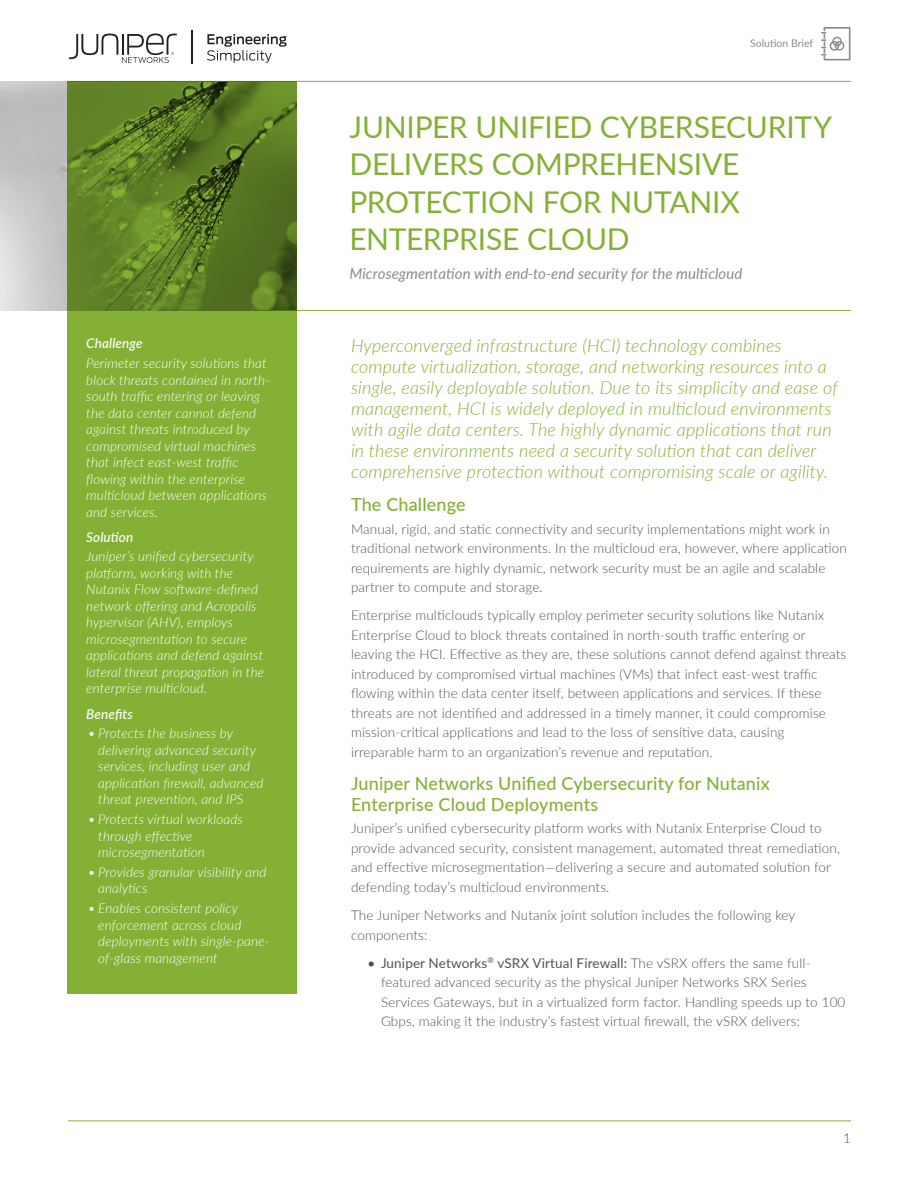
<style>
.page{position:relative;width:918px;height:1188px;background:#fff}
.page>*{position:absolute;margin:0;border:0;box-sizing:border-box;transform-origin:0 0}
.t1{font:30px/37.5px "Lato";letter-spacing:-.005em;color:#84b135}
.Intro_Paragraph{font:italic 300 18px/21px "Lato";letter-spacing:.01em;color:#84b135}
.t2{font:500 18px/21px "Lato";letter-spacing:.01em;color:#84b135}
.Subtitle{font:italic 15px "Lato";letter-spacing:.005em;color:#898d90}
.t3{font:300 13.5px/19.5px "Lato";letter-spacing:.01em;color:#4d525a}
.Sidebar_text{font:italic 300 13.5px/16.5px "Lato";letter-spacing:.01em;color:#fff}
.Sidebar_head{font:italic 500 13.5px "Lato";letter-spacing:.01em;color:#fff}
.t4{font:10.5px "Lato";color:#898d90}
.s1{font-weight:400}
</style>
<div class="page">
<img style="left:0;top:82px;width:68px;height:229px">
<hr style="left:68px;top:81px;width:783px;height:1px;background:#84b135">
<hr style="left:257px;top:310px;width:594px;height:1px;background:#84b135">
<svg style="left:68px;top:81px;width:229px;height:913px;background:#79a330"></svg>
<hr style="left:68px;top:1120px;width:783px;height:1px;background:#84b135">
<svg style="left:207px;top:34px;width:80px;height:29px"></svg>
<svg style="left:69px;top:34px;width:108px;height:29px"></svg>
<hr style="left:191px;top:30px;width:2px;height:34px;background:#231f20">
<svg style="left:821px;top:27px;width:29px;height:33px"></svg>
<p class="Sidebar_head" style="left:86px;top:334px;width:58px">Challenge</p>
<p class="Sidebar_text" style="left:86px;top:355px;width:185px">Perimeter security solutions that block threats contained in north&shy;south traffic entering or leaving the data center cannot defend against threats introduced by compromised virtual machines that infect east-west traffic flowing within the enterprise multicloud between applications and services.</p>
<p class="Sidebar_head" style="left:86px;top:527px;width:48px">Solution</p>
<p class="Sidebar_text" style="left:86px;top:548px;width:179px">Juniper’s unified cybersecurity platform, working with the<br>Nutanix Flow software-defined network offering and Acropolis hypervisor (AHV), employs microsegmentation to secure applications and defend against lateral threat propagation in the enterprise multicloud.</p>
<p class="Sidebar_head" style="left:86px;top:704px;width:48px">Benefits</p>
<p class="Sidebar_text" style="left:98px;top:725px;width:167px;text-indent:-11px">• Protects the business by delivering advanced security services, including user and application firewall, advanced threat prevention, and IPS</p>
<p class="Sidebar_text" style="left:98px;top:811px;width:146px;text-indent:-11px">• Protects virtual workloads through effective microsegmentation</p>
<p class="Sidebar_text" style="left:98px;top:863px;width:170px;text-indent:-11px">• Provides granular visibility and analytics</p>
<p class="Sidebar_text" style="left:98px;top:899px;width:173px;text-indent:-11px">• Enables consistent policy enforcement across cloud deployments with single-pane&shy;of-glass management</p>
<p class="t4" style="left:750px;top:36px;width:65px">Solution Brief</p>
<p class="t1" style="left:349px;top:107px;width:484px">JUNIPER UNIFIED CYBERSECURITY<br>DELIVERS COMPREHENSIVE<br>PROTECTION FOR NUTANIX<br>ENTERPRISE CLOUD</p>
<p class="Subtitle" style="left:349px;top:263px;width:394px">Microsegmentation with end-to-end security for the multicloud</p>
<p class="Intro_Paragraph" style="left:351px;top:334px;width:489px">Hyperconverged infrastructure (HCI) technology combines compute virtualization, storage, and networking resources into a single, easily deployable solution. Due to its simplicity and ease of management, HCI is widely deployed in multicloud environments with agile data centers. The highly dynamic applications that run in these environments need a security solution that can deliver comprehensive protection without compromising scale or agility.</p>
<h1 class="t2" style="left:351px;top:493px;width:116px">The Challenge</h1>
<p class="t3" style="left:351px;top:519px;width:498px">Manual, rigid, and static connectivity and security implementations might work in traditional network environments. In the multicloud era, however, where application requirements are highly dynamic, network security must be an agile and scalable partner to compute and storage.</p>
<p class="t3" style="left:351px;top:605px;width:497px">Enterprise multiclouds typically employ perimeter security solutions like Nutanix Enterprise Cloud to block threats contained in north-south traffic entering or leaving the HCI. Effective as they are, these solutions cannot defend against threats introduced by compromised virtual machines (VMs) that infect east-west traffic flowing within the data center itself, between applications and services. If these threats are not identified and addressed in a timely manner, it could compromise mission-critical applications and lead to the loss of sensitive data, causing irreparable harm to an organization’s revenue and reputation.</p>
<h1 class="t2" style="left:351px;top:772px;width:420px">Juniper Networks Unified Cybersecurity for Nutanix<br>Enterprise Cloud Deployments</h1>
<p class="t3" style="left:351px;top:818px;width:491px">Juniper’s unified cybersecurity platform works with Nutanix Enterprise Cloud to provide advanced security, consistent management, automated threat remediation, and effective microsegmentation—delivering a secure and automated solution for defending today’s multicloud environments.</p>
<p class="t3" style="left:351px;top:905px;width:446px">The Juniper Networks and Nutanix joint solution includes the following key components:</p>
<p class="t3" style="left:381px;top:953px;width:466px;text-indent:-14px"><span class="s1">• Juniper Networks</span><sup>®</sup> <span class="s1">vSRX Virtual Firewall:</span> The vSRX offers the same full&shy;featured advanced security as the physical Juniper Networks SRX Series Services Gateways, but in a virtualized form factor. Handling speeds up to 100<br>Gbps, making it the industry’s fastest virtual firewall, the vSRX delivers:</p>
<p class="t3" style="left:843px;top:1128px;width:9px">1</p>
</div>
